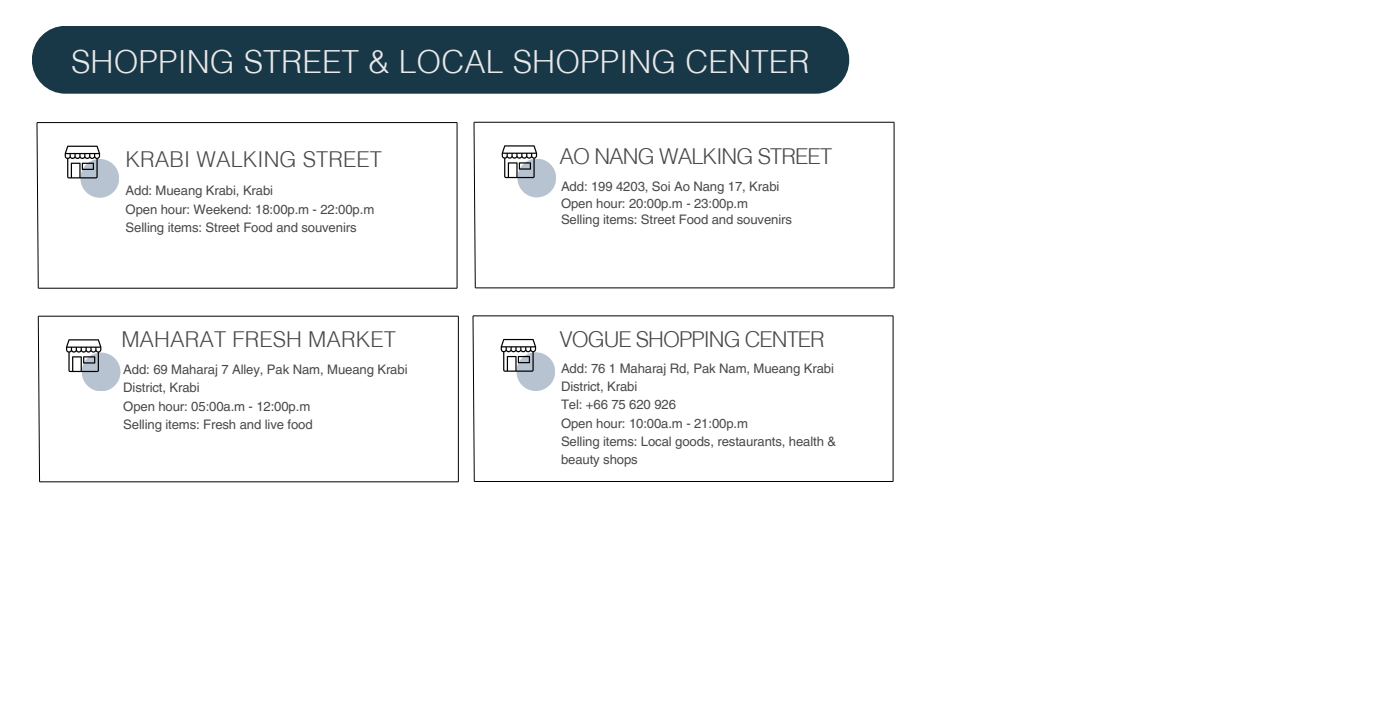
<style>
.page{position:relative;width:1373px;height:711px;background:#fff}
.page>*{position:absolute;margin:0;border:0;box-sizing:border-box;transform-origin:0 0}
.t1{font:300 31.85px "Helvetica LT Thai";letter-spacing:.005em;color:#e8e8e8}
.t2{font:300 21.88px "Helvetica LT Thai";letter-spacing:-.04em;color:#4a494a}
.t3{font:300 21.88px "Helvetica LT Thai";letter-spacing:.005em;color:#4a494a}
.t4{font:13.12px/18.4px "Helvetica LT Pro";letter-spacing:-.01em;color:#4a494a}
</style>
<div class="page">
<hr style="left:37px;top:122px;width:420px;height:1px;background:#000">
<hr style="left:38px;top:288px;width:419px;height:1px;background:#000">
<svg style="left:36px;top:122px;width:3px;height:167px"></svg>
<hr style="left:457px;top:123px;width:1px;height:165px;background:#000">
<div style="left:80px;top:159px;width:39px;height:39px;background:#b7c3d1;border-radius:50%"></div>
<svg style="left:65px;top:146px;width:35px;height:32px"></svg>
<hr style="left:38px;top:316px;width:420px;height:1px;background:#000">
<hr style="left:40px;top:481px;width:418px;height:1px;background:#000">
<svg style="left:38px;top:315px;width:2px;height:167px"></svg>
<hr style="left:458px;top:316px;width:1px;height:166px;background:#000">
<div style="left:82px;top:352px;width:38px;height:39px;background:#b7c3d1;border-radius:50%"></div>
<svg style="left:66px;top:339px;width:35px;height:33px"></svg>
<hr style="left:474px;top:122px;width:420px;height:1px;background:#000">
<hr style="left:475px;top:287px;width:419px;height:1px;background:#000">
<svg style="left:473px;top:122px;width:3px;height:166px"></svg>
<hr style="left:894px;top:122px;width:1px;height:166px;background:#000">
<div style="left:517px;top:159px;width:39px;height:38px;background:#b7c3d1;border-radius:50%"></div>
<svg style="left:502px;top:145px;width:35px;height:33px"></svg>
<hr style="left:473px;top:315px;width:420px;height:1px;background:#000">
<hr style="left:474px;top:481px;width:419px;height:1px;background:#000">
<svg style="left:472px;top:315px;width:3px;height:167px"></svg>
<hr style="left:893px;top:316px;width:1px;height:165px;background:#000">
<div style="left:516px;top:352px;width:39px;height:39px;background:#b7c3d1;border-radius:50%"></div>
<svg style="left:501px;top:339px;width:35px;height:33px"></svg>
<div style="left:32px;top:26px;width:817px;height:68px;background:#183747;border-radius:33px"></div>
<h1 class="t1" style="left:71px;top:44px;width:740px">SHOPPING STREET &amp; LOCAL SHOPPING CENTER</h1>
<h2 class="t3" style="left:126px;top:147px;width:258px">KRABI WALKING STREET</h2>
<h2 class="t2" style="left:559px;top:144px;width:274px">AO NANG WALKING STREET</h2>
<p class="t4" style="left:126px;top:183px;width:250px">Add: Mueang Krabi, Krabi<br>Open hour: Weekend: 18:00p.m - 22:00p.m<br>Selling items: Street Food and souvenirs</p>
<p class="t4" style="left:561px;top:180px;width:233px;line-height:16.4px">Add: 199 4203, Soi Ao Nang 17, Krabi<br>Open hour: 20:00p.m - 23:00p.m<br>Selling items: Street Food and souvenirs</p>
<h2 class="t3" style="left:121px;top:327px;width:276px">MAHARAT FRESH MARKET</h2>
<h2 class="t2" style="left:559px;top:327px;width:267px">VOGUE SHOPPING CENTER</h2>
<p class="t4" style="left:123px;top:361px;width:286px">Add: 69 Maharaj 7 Alley, Pak Nam, Mueang Krabi<br>District, Krabi<br>Open hour: 05:00a.m - 12:00p.m<br>Selling items: Fresh and live food</p>
<p class="t4" style="left:561px;top:360px;width:277px">Add: 76 1 Maharaj Rd, Pak Nam, Mueang Krabi<br>District, Krabi<br>Tel: +66 75 620 926<br>Open hour: 10:00a.m - 21:00p.m<br>Selling items: Local goods, restaurants, health &amp; beauty shops</p>
</div>
